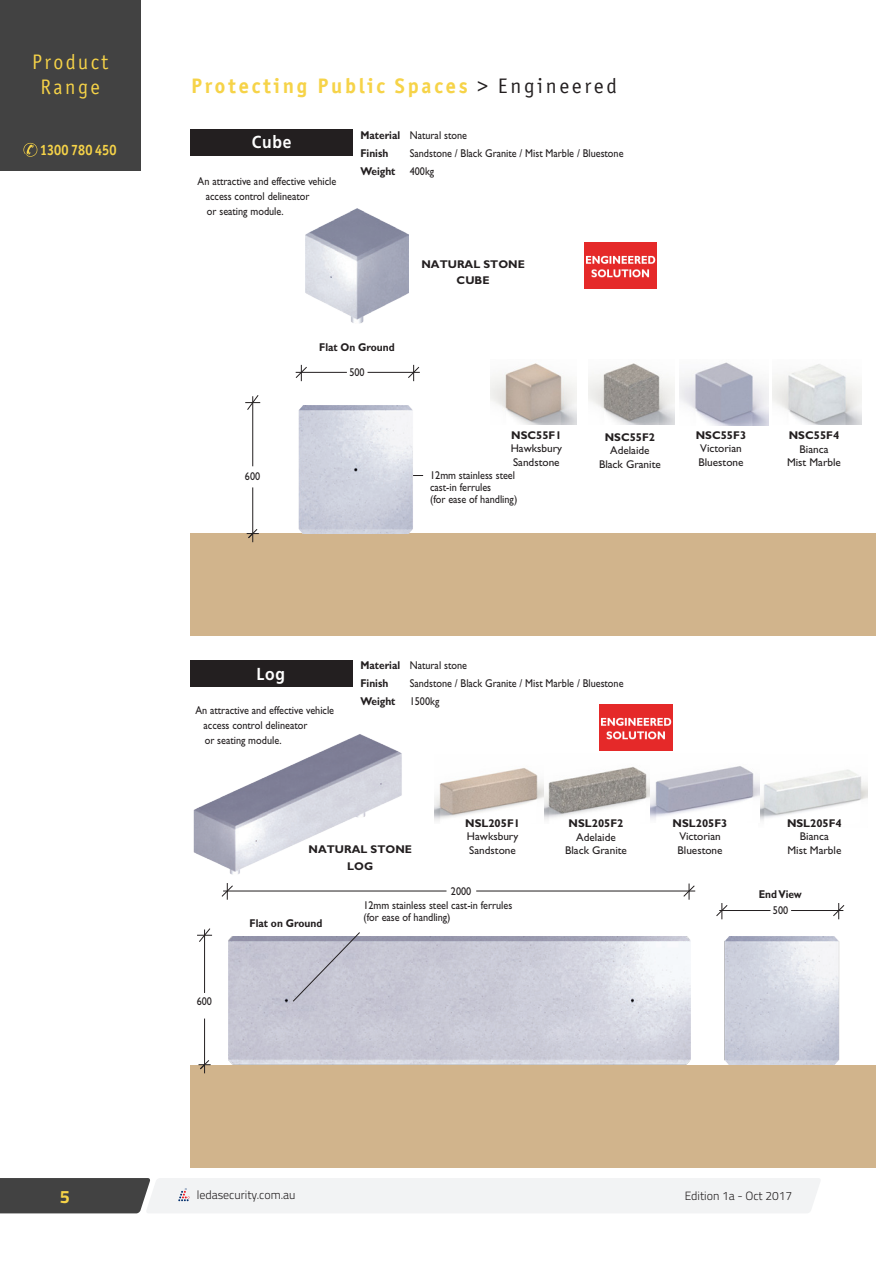
<style>
.page{position:relative;width:893px;height:1263px;background:#fff}
.page>*{position:absolute;margin:0;border:0;box-sizing:border-box;transform-origin:0 0}
.t1{font:700 21px "Officina Sans ITC Pro";letter-spacing:.135em;color:#f6d348}
.t2{font:21px "Officina Sans ITC Pro";letter-spacing:.125em;color:#f6d348;scale:.95 1}
.t3{font:700 18px "Titillium";color:#f6d348}
.t4{font:700 17.4px "Frutiger LT Std";letter-spacing:.055em;color:#fff;scale:.9 1}
.Sub_Gill{font:700 15px "Officina Sans ITC Pro";color:#f6d348;scale:.88 1}
.t5{font:300 12px "Titillium";color:#231f20}
.t6{font:11.4px/15.1px "Gill Sans Std";color:#231f20;scale:.9 1}
.t7{font:700 11.4px/18.1px "Gill Sans Std";color:#231f20;scale:.9 1}
.Sub_Gill-2{font:11.25px/13.5px "Gill Sans Std";color:#231f20;text-align:center}
.Sub_Gill-3{font:700 11.25px/16.5px "Gill Sans Std";color:#231f20;text-align:center}
.s1{font-weight:400;color:#231f20}
.s2{font-weight:400}
.s3{font-weight:700}
</style>
<div class="page">
<svg style="left:0;top:1178px;width:820px;height:35px"></svg>
<div style="left:0;top:0;width:140px;height:170px;background:#424242"></div>
<svg style="left:23px;top:143px;width:14px;height:14px"></svg>
<img style="left:435px;top:767px;width:215px;height:54px">
<div style="left:190px;top:534px;width:686px;height:102px;background:#d1b48c"></div>
<div style="left:190px;top:129px;width:163px;height:27px;background:#231f20"></div>
<div style="left:190px;top:660px;width:162px;height:27px;background:#231f20"></div>
<hr style="left:252px;top:396px;width:1px;height:70px;background:#231f20">
<svg style="left:245px;top:395px;width:15px;height:15px"></svg>
<hr style="left:252px;top:487px;width:1px;height:46px;background:#231f20">
<svg style="left:247px;top:529px;width:12px;height:13px"></svg>
<div style="left:191px;top:1065px;width:685px;height:102px;background:#d1b48c"></div>
<hr style="left:204px;top:929px;width:1px;height:64px;background:#231f20">
<svg style="left:197px;top:928px;width:15px;height:14px"></svg>
<hr style="left:204px;top:1018px;width:1px;height:47px;background:#231f20">
<svg style="left:198px;top:1060px;width:13px;height:13px"></svg>
<svg style="left:295px;top:365px;width:12px;height:16px"></svg>
<svg style="left:408px;top:365px;width:12px;height:16px"></svg>
<hr style="left:296px;top:372px;width:51px;height:1px;background:#231f20">
<hr style="left:368px;top:372px;width:52px;height:1px;background:#231f20">
<svg style="left:683px;top:883px;width:12px;height:17px"></svg>
<hr style="left:223px;top:891px;width:223px;height:1px;background:#231f20">
<hr style="left:476px;top:891px;width:219px;height:1px;background:#231f20">
<img style="left:298px;top:405px;width:126px;height:128px">
<img style="left:306px;top:209px;width:102px;height:114px">
<img style="left:193px;top:734px;width:226px;height:166px">
<img style="left:229px;top:937px;width:461px;height:128px">
<svg style="left:292px;top:932px;width:69px;height:70px;background:#c1c1ce"></svg>
<img style="left:585px;top:243px;width:72px;height:46px">
<img style="left:600px;top:704px;width:72px;height:47px">
<img style="left:724px;top:937px;width:116px;height:128px">
<svg style="left:716px;top:903px;width:12px;height:16px"></svg>
<svg style="left:833px;top:903px;width:12px;height:16px"></svg>
<hr style="left:719px;top:910px;width:51px;height:1px;background:#231f20">
<hr style="left:791px;top:910px;width:52px;height:1px;background:#231f20">
<img style="left:772px;top:364px;width:89px;height:60px">
<img style="left:679px;top:362px;width:90px;height:63px">
<img style="left:759px;top:769px;width:109px;height:52px">
<img style="left:650px;top:766px;width:109px;height:53px">
<img style="left:588px;top:363px;width:87px;height:62px">
<img style="left:490px;top:363px;width:87px;height:62px">
<p class="t2" style="left:32px;top:49px;width:81px">Product</p>
<p class="t2" style="left:40px;top:74px;width:64px">Range</p>
<p class="Sub_Gill" style="left:40px;top:140px;width:88px">1300 780 450</p>
<p class="t1" style="left:191px;top:72px;width:427px">Protecting Public Spaces <span class="s1">&gt; Engineered</span></p>
<p class="t4" style="left:252px;top:132px;width:46px">Cube</p>
<p class="t7" style="left:360px;top:126px;width:120px">Material <span class="s2">Natural stone<br></span>Finish</p>
<p class="t6" style="left:410px;top:146px;width:239px">Sandstone / Black Granite / Mist Marble / Bluestone</p>
<p class="t6" style="left:206px;top:173px;width:147px;text-indent:-8px">An attractive and effective vehicle access control delineator<br>or seating module.</p>
<p class="t7" style="left:360px;top:162px;width:40px">Weight</p>
<p class="t6" style="left:410px;top:164px;width:29px">400kg</p>
<p class="Sub_Gill-3" style="left:421px;top:256px;width:105px">NATURAL STONE<br>CUBE</p>
<p class="t7" style="left:319px;top:338px;width:85px">Flat On Ground</p>
<p class="t6" style="left:245px;top:469px;width:18px">600</p>
<p class="t6" style="left:349px;top:365px;width:18px">500</p>
<p class="Sub_Gill-2" style="left:511px;top:428px;width:53px;text-align:justify"><span class="s3">NSC55F1<br></span>Hawksbury Sandstone</p>
<p class="t6" style="left:430px;top:469px;width:98px;line-height:12.1px">12mm stainless steel cast-in ferrules<br>(for ease of handling)</p>
<p class="Sub_Gill-2" style="left:599px;top:430px;width:63px"><span class="s3">NSC55F2<br></span>Adelaide<br>Black Granite</p>
<p class="Sub_Gill-2" style="left:696px;top:428px;width:52px;text-align:left"><span class="s3">NSC55F3<br></span>Victorian<br>Bluestone</p>
<p class="Sub_Gill-2" style="left:787px;top:429px;width:55px"><span class="s3">NSC55F4<br></span>Bianca<br>Mist Marble</p>
<p class="t4" style="left:257px;top:663px;width:33px">Log</p>
<p class="t6" style="left:204px;top:702px;width:147px;text-indent:-8px">An attractive and effective vehicle access control delineator<br>or seating module.</p>
<p class="t7" style="left:360px;top:656px;width:120px">Material <span class="s2">Natural stone<br></span>Finish</p>
<p class="t6" style="left:410px;top:675px;width:239px">Sandstone / Black Granite / Mist Marble / Bluestone</p>
<p class="t7" style="left:360px;top:692px;width:40px">Weight</p>
<p class="t6" style="left:410px;top:694px;width:34px">1500kg</p>
<p class="Sub_Gill-2" style="left:465px;top:816px;width:56px;text-align:left"><span class="s3">NSL205F1<br></span>Hawksbury<br>Sandstone</p>
<p class="Sub_Gill-2" style="left:673px;top:816px;width:56px"><span class="s3">NSL205F3<br></span>Victorian</p>
<p class="Sub_Gill-2" style="left:565px;top:817px;width:63px"><span class="s3">NSL205F2<br></span>Adelaide<br>Black Granite</p>
<p class="Sub_Gill-3" style="left:308px;top:841px;width:105px">NATURAL STONE</p>
<p class="Sub_Gill-2" style="left:677px;top:843px;width:47px">Bluestone</p>
<p class="Sub_Gill-3" style="left:347px;top:858px;width:27px">LOG</p>
<p class="t6" style="left:197px;top:994px;width:18px">600</p>
<p class="t7" style="left:250px;top:914px;width:82px">Flat on Ground</p>
<p class="t6" style="left:451px;top:883px;width:24px">2000</p>
<p class="t6" style="left:363px;top:899px;width:167px;line-height:12.1px">12mm stainless steel cast-in ferrules (for ease of handling)</p>
<p class="Sub_Gill-2" style="left:787px;top:816px;width:56px"><span class="s3">NSL205F4<br></span>Bianca<br>Mist Marble</p>
<p class="t7" style="left:759px;top:887px;width:50px;line-height:15.8px;text-align:center">End View<br><span class="s2">500</span></p>
<p class="t3" style="left:60px;top:1182px;width:12px">5</p>
<p class="t5" style="left:197px;top:1186px;width:100px">ledasecurity.com.au</p>
<p class="t5" style="left:685px;top:1187px;width:109px">Edition 1a - Oct 2017</p>
</div>
